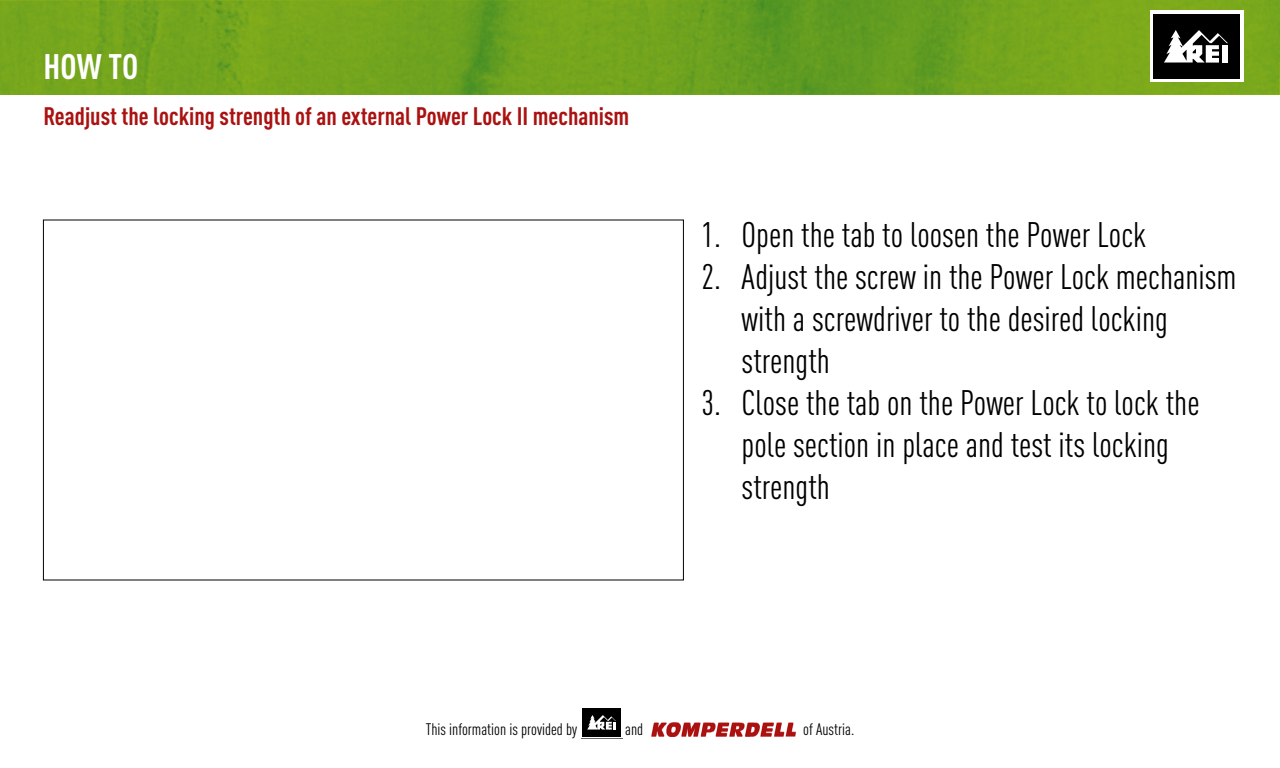
<style>
.page{position:relative;width:1280px;height:768px;background:#fff}
.page>*{position:absolute;margin:0;border:0;box-sizing:border-box;transform-origin:0 0}
.t1{font:condensed 35px/42px "DINOT";color:#000}
.t2{font:700 condensed 35px "DINOT";color:#fff}
.t3{font:700 condensed 25px "DINOT";color:#aa1211}
.t4{font:condensed 16.5px "DINOT";color:#000}
</style>
<div class="page">
<img style="left:0;top:0;width:1280px;height:95px">
<div style="left:1150px;top:11px;width:94px;height:71px;background:#fff"></div>
<div style="left:1153px;top:14px;width:87px;height:64px;background:#000"></div>
<svg style="left:1164px;top:30px;width:64px;height:33px"></svg>
<div style="left:1222px;top:45px;width:6px;height:18px;background:#fff"></div>
<div style="left:582px;top:708px;width:39px;height:29px;background:#000"></div>
<svg style="left:587px;top:715px;width:29px;height:15px"></svg>
<img style="left:651px;top:722px;width:145px;height:14px">
<p class="t2" style="left:44px;top:45px;width:93px">How TO</p>
<p class="t3" style="left:43px;top:101px;width:587px">Readjust the locking strength of an external Power Lock II mechanism</p>
<p class="t1" style="left:702px;top:213px;width:446px">1. Open the tab to loosen the Power Lock</p>
<p class="t1" style="left:742px;top:255px;width:496px;text-indent:-40px">2. Adjust the screw in the Power Lock mechanism with a screwdriver to the desired locking strength</p>
<p class="t1" style="left:742px;top:381px;width:460px;text-indent:-40px">3. Close the tab on the Power Lock to lock the pole section in place and test its locking strength</p>
<p class="t4" style="left:426px;top:719px;width:153px">This information is provided by</p>
<p class="t4" style="left:625px;top:719px;width:19px">and</p>
<p class="t4" style="left:803px;top:719px;width:53px">of Austria.</p>
</div>
